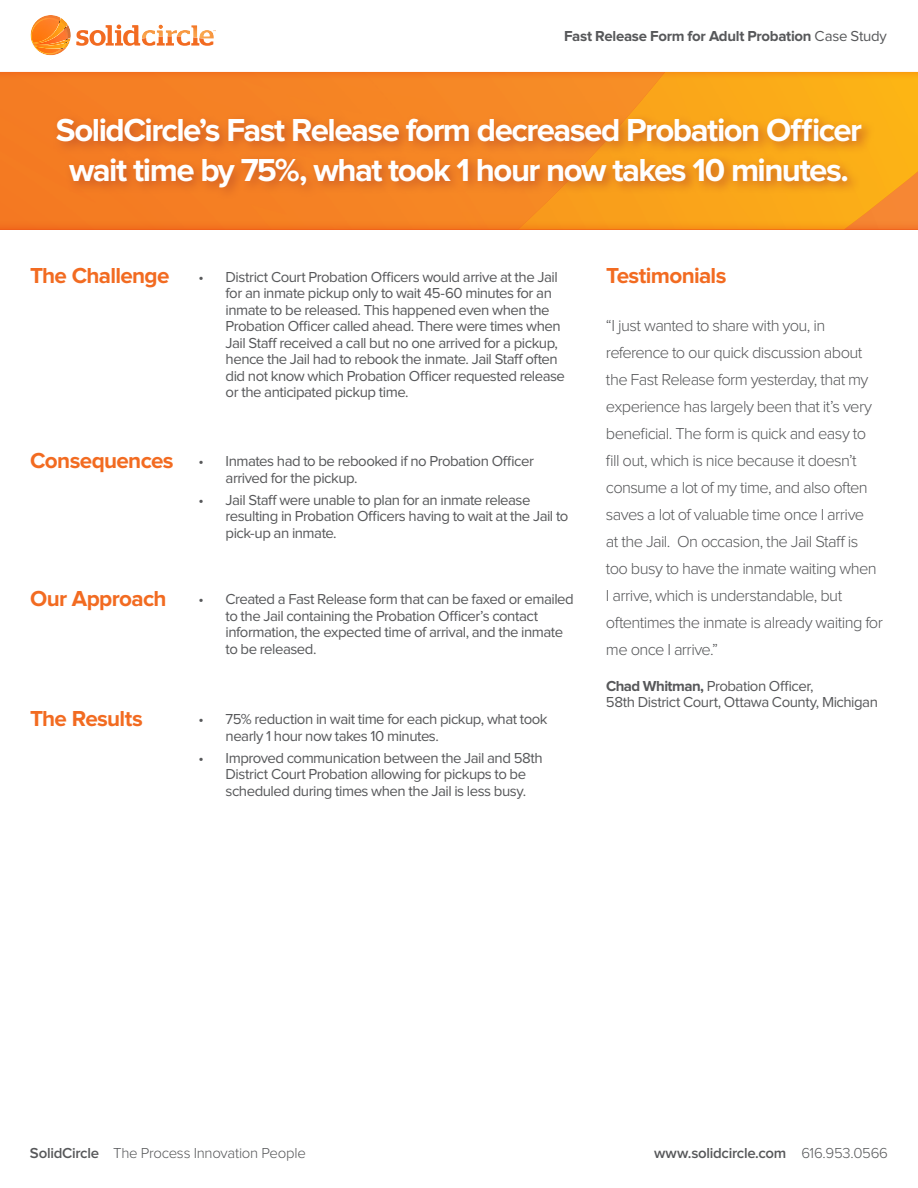
<style>
.page{position:relative;width:918px;height:1188px;background:#fff}
.page>*{position:absolute;margin:0;border:0;box-sizing:border-box;transform-origin:0 0}
.t1{font:700 33px/39.6px "Proxima Nova";letter-spacing:-.045em;color:#fff;text-align:center}
.t2{font:700 22.5px "Proxima Nova";letter-spacing:-.03em;color:#f26b21}
.t3{font:300 16.5px/27px "Proxima Nova";letter-spacing:-.04em;color:#57585a}
.t4{font:15px/16.5px "Proxima Nova";letter-spacing:-.035em;color:#57585a}
.t5{font:700 15px "Proxima Nova";letter-spacing:-.02em;color:#57585a}
.t6{font:300 15px "Proxima Nova";letter-spacing:-.02em;color:#57585a}
.t7{font:600 15px "Proxima Nova";letter-spacing:-.02em;color:#57585a}
.s1{font-weight:400}
.s2{font-weight:400;font-size:15px;color:#57585a}
.s3{font-weight:700}
.s4{font-weight:600}
.s5{font-weight:300}
</style>
<div class="page">
<div style="left:0;top:69px;width:918px;height:161px;background:#f26b21;opacity:.75"></div>
<img style="left:68px;top:25px;width:3px;height:20px">
<img style="left:30px;top:15px;width:29px;height:23px">
<img style="left:31px;top:17px;width:37px;height:38px">
<svg style="left:76px;top:25px;width:140px;height:21px"></svg>
<div style="left:53px;top:114px;width:822px;height:86px;background:#bd4f27;opacity:.75"></div>
<p class="t5" style="left:564px;top:30px;width:324px">Fast Release Form for Adult Probation <span class="s1">Case Study</span></p>
<h1 class="t1" style="left:56px;top:112px;width:808px">SolidCircle’s Fast Release form decreased Probation Oicer wait time by 75%, what took 1 hour now takes 10 minutes.</h1>
<h2 class="t2" style="left:30px;top:266px;width:141px">The Challenge</h2>
<p class="t4" style="left:226px;top:269px;width:341px;text-indent:-27px">• District Court Probation Oicers would arrive at the Jail for an inmate pickup only to wait 45-60 minutes for an inmate to be released. This happened even when the Probation Oicer called ahead. There were times when Jail Staf received a call but no one arrived for a pickup, hence the Jail had to rebook the inmate. Jail Staf often did not know which Probation Oicer requested release or the anticipated pickup time.</p>
<h2 class="t2" style="left:30px;top:451px;width:175px">Consequences <span class="s2">•</span></h2>
<p class="t4" style="left:226px;top:454px;width:310px">Inmates had to be rebooked if no Probation Oicer arrived for the pickup.</p>
<p class="t4" style="left:226px;top:492px;width:344px;text-indent:-27px">• Jail Staf were unable to plan for an inmate release resulting in Probation Oicers having to wait at the Jail to pick-up an inmate.</p>
<h2 class="t2" style="left:30px;top:589px;width:138px">Our Approach</h2>
<p class="t4" style="left:226px;top:592px;width:350px;text-indent:-27px">• Created a Fast Release form that can be faxed or emailed to the Jail containing the Probation Oicer’s contact information, the expected time of arrival, and the inmate to be released.</p>
<h2 class="t2" style="left:30px;top:709px;width:114px">The Results</h2>
<p class="t4" style="left:226px;top:712px;width:324px;text-indent:-27px">• 75% reduction in wait time for each pickup, what took nearly 1 hour now takes 10 minutes.</p>
<p class="t4" style="left:226px;top:750px;width:319px;text-indent:-27px">• Improved communication between the Jail and 58th<br>District Court Probation allowing for pickups to be scheduled during times when the Jail is less busy.</p>
<h2 class="t2" style="left:606px;top:266px;width:122px">Testimonials</h2>
<p class="t3" style="left:606px;top:313px;width:278px">“I just wanted to share with you, in reference to our quick discussion about the Fast Release form yesterday, that my experience has largely been that it’s very beneicial. The form is quick and easy to ill out, which is nice because it doesn’t consume a lot of my time, and also often saves a lot of valuable time once I arrive<br>at the Jail. On occasion, the Jail Staf is too busy to have the inmate waiting when I arrive, which is understandable, but oftentimes the inmate is already waiting for me once I arrive.”</p>
<p class="t4" style="left:606px;top:679px;width:273px"><span class="s3">Chad Whitman,</span> Probation Oicer,<br>58th District Court, Ottawa County, Michigan</p>
<p class="t6" style="left:30px;top:1147px;width:277px"><span class="s4">SolidCircle</span> The Process Innovation People</p>
<p class="t7" style="left:654px;top:1147px;width:235px">www.solidcircle.com <span class="s5">616.953.0566</span></p>
</div>
